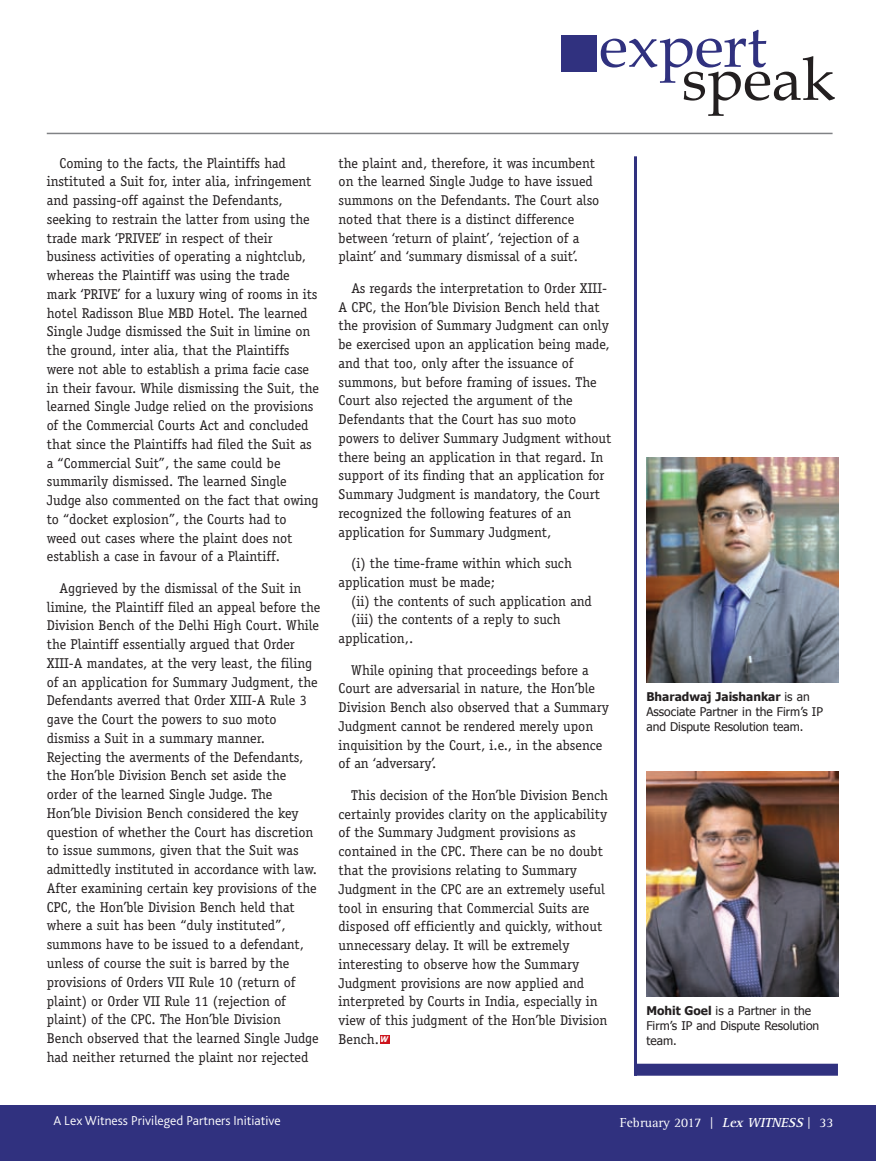
<style>
.page{position:relative;width:876px;height:1161px;background:#fff}
.page>*{position:absolute;margin:0;border:0;box-sizing:border-box;transform-origin:0 0}
.t1{font:60px "Book Antiqua";color:#30317f}
.t2{font:60px "Book Antiqua";color:#231f20}
.t3{font:14.25px/18.8px "Officina Serif";color:#231f20}
.t4{font:300 13.5px "Bliss Pro";color:#fff}
.t5{font:13.5px "Rotis Serif";color:#fff}
.t6{font:12px/15px "Tahoma";color:#231f20}
.s1{font-family:"Crillee";font-size:9px;color:#fff}
.s2{font-weight:700}
.s3{font-weight:700;font-style:italic}
</style>
<div class="page">
<div style="left:0;top:1106px;width:876px;height:55px;background:#30317f"></div>
<hr style="left:47px;top:133px;width:785px;height:1px;background:#808285">
<div style="left:561px;top:35px;width:36px;height:37px;background:#30317f"></div>
<hr style="left:634px;top:156px;width:3px;height:920px;background:#30317f">
<div style="left:636px;top:1064px;width:202px;height:12px;background:#30317f"></div>
<div style="left:380px;top:1034px;width:10px;height:9px;background:#cd151d"></div>
<img style="left:647px;top:458px;width:191px;height:225px">
<img style="left:647px;top:772px;width:191px;height:224px">
<p class="t3" style="left:47px;top:153px;width:274px;text-indent:13px">Coming to the facts, the Plaintiffs had instituted a Suit for, inter alia, infringement and passing-off against the Defendants, seeking to restrain the latter from using the trade mark ‘PRIVEE’ in respect of their business activities of operating a nightclub, whereas the Plaintiff was using the trade mark ‘PRIVE’ for a luxury wing of rooms in its hotel Radisson Blue MBD Hotel. The learned Single Judge dismissed the Suit in limine on the ground, inter alia, that the Plaintiffs were not able to establish a prima facie case in their favour. While dismissing the Suit, the learned Single Judge relied on the provisions of the Commercial Courts Act and concluded that since the Plaintiffs had filed the Suit as a “Commercial Suit”, the same could be summarily dismissed. The learned Single Judge also commented on the fact that owing to “docket explosion”, the Courts had to weed out cases where the plaint does not establish a case in favour of a Plaintiff.</p>
<p class="t3" style="left:47px;top:579px;width:275px;text-indent:13px">Aggrieved by the dismissal of the Suit in limine, the Plaintiff filed an appeal before the Division Bench of the Delhi High Court. While the Plaintiff essentially argued that Order XIII-A mandates, at the very least, the filing of an application for Summary Judgment, the Defendants averred that Order XIII-A Rule 3 gave the Court the powers to suo moto dismiss a Suit in a summary manner.<br>Rejecting the averments of the Defendants, the Hon’ble Division Bench set aside the order of the learned Single Judge. The<br>Hon’ble Division Bench considered the key question of whether the Court has discretion to issue summons, given that the Suit was admittedly instituted in accordance with law.<br>After examining certain key provisions of the CPC, the Hon’ble Division Bench held that where a suit has been “duly instituted”, summons have to be issued to a defendant, unless of course the suit is barred by the provisions of Orders VII Rule 10 (return of plaint) or Order VII Rule 11 (rejection of plaint) of the CPC. The Hon’ble Division Bench observed that the learned Single Judge had neither returned the plaint nor rejected</p>
<h1 class="t1" style="left:599px;top:11px;width:169px">expert</h1>
<h1 class="t2" style="left:682px;top:44px;width:155px">speak</h1>
<p class="t3" style="left:338px;top:153px;width:262px">the plaint and, therefore, it was incumbent on the learned Single Judge to have issued summons on the Defendants. The Court also noted that there is a distinct difference between ‘return of plaint’, ‘rejection of a plaint’ and ‘summary dismissal of a suit’.</p>
<p class="t3" style="left:338px;top:279px;width:274px;text-indent:13px">As regards the interpretation to Order XIII-A CPC, the Hon’ble Division Bench held that the provision of Summary Judgment can only be exercised upon an application being made, and that too, only after the issuance of summons, but before framing of issues. The Court also rejected the argument of the Defendants that the Court has suo moto powers to deliver Summary Judgment without there being an application in that regard. In support of its finding that an application for Summary Judgment is mandatory, the Court recognized the following features of an application for Summary Judgment,</p>
<p class="t3" style="left:338px;top:554px;width:235px;text-indent:13px">(i) the time-frame within which such application must be made;</p>
<p class="t3" style="left:351px;top:591px;width:242px">(ii) the contents of such application and</p>
<p class="t3" style="left:351px;top:610px;width:211px">(iii) the contents of a reply to such</p>
<p class="t3" style="left:338px;top:629px;width:76px">application,.</p>
<p class="t3" style="left:338px;top:660px;width:272px;text-indent:13px">While opining that proceedings before a Court are adversarial in nature, the Hon’ble Division Bench also observed that a Summary Judgment cannot be rendered merely upon inquisition by the Court, i.e., in the absence of an ‘adversary’.</p>
<p class="t3" style="left:338px;top:786px;width:271px;text-indent:13px">This decision of the Hon’ble Division Bench certainly provides clarity on the applicability of the Summary Judgment provisions as contained in the CPC. There can be no doubt that the provisions relating to Summary Judgment in the CPC are an extremely useful tool in ensuring that Commercial Suits are disposed off efficiently and quickly, without unnecessary delay. It will be extremely interesting to observe how the Summary Judgment provisions are now applied and interpreted by Courts in India, especially in view of this judgment of the Hon’ble Division Bench. <span class="s1">w</span></p>
<p class="t6" style="left:646px;top:688px;width:178px"><span class="s2">Bharadwaj Jaishankar</span> is an<br>Associate Partner in the Firm’s IP and Dispute Resolution team.</p>
<p class="t6" style="left:646px;top:1002px;width:174px"><span class="s2">Mohit Goel</span> is a Partner in the<br>Firm’s IP and Dispute Resolution team.</p>
<p class="t4" style="left:53px;top:1114px;width:229px">A Lex Witness Privileged Partners Initiative</p>
<p class="t5" style="left:620px;top:1117px;width:215px">February 2017 | <span class="s3">Lex WITNESS</span> | 33</p>
</div>
